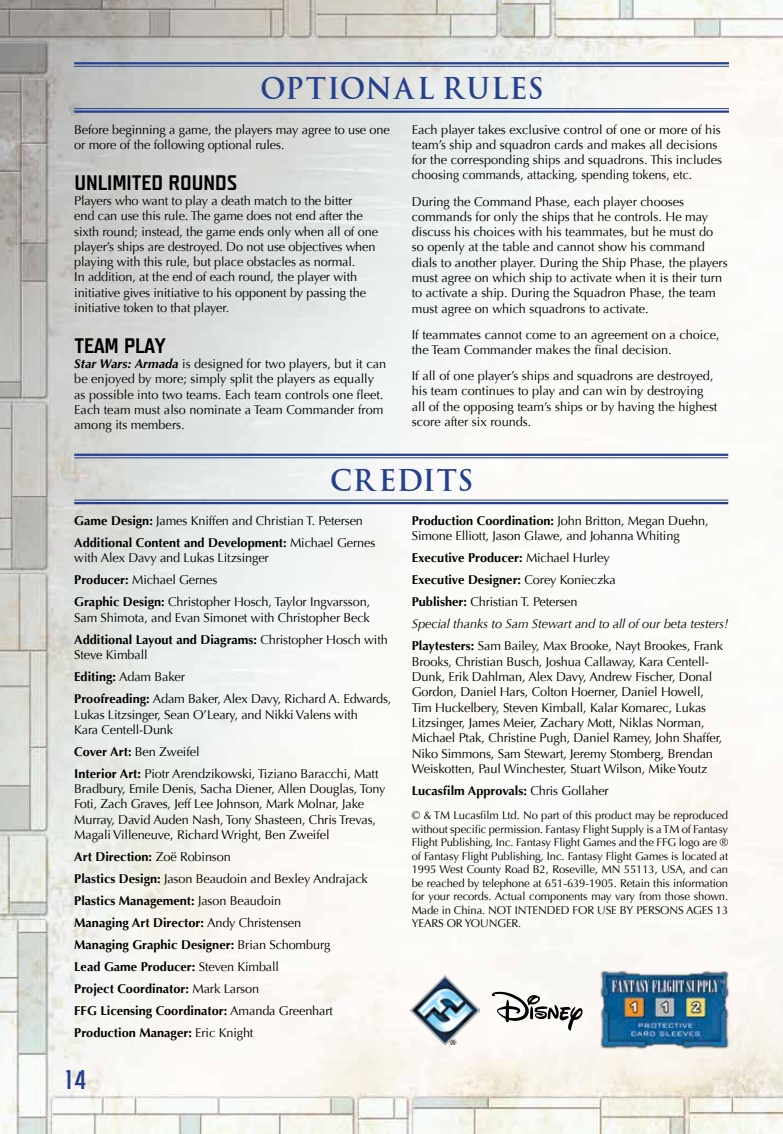
<style>
.page{position:relative;width:783px;height:1134px;background:#fff}
.page>*{position:absolute;margin:0;border:0;box-sizing:border-box;transform-origin:0 0}
.t1{font:30px "Revenger Light BB";color:#25408f}
.t2{font:22.5px "EPISODE I";letter-spacing:.125em;color:#25408f}
.t3{font:21px "Teuton Fett";color:#000}
.t4{font:12.75px/15.3px "Optima";letter-spacing:-.01em;color:#000}
.t5{font:700 12.75px/22px "Optima";color:#000}
.t6{font:11.25px/13.5px "Optima";letter-spacing:-.01em;color:#000;text-align:justify}
.s1{font-weight:700;font-style:italic}
.s2{font-weight:700}
.s3{font-weight:400}
.s4{font-style:italic}
</style>
<div class="page">
<img style="left:0;top:0;width:783px;height:1134px">
<hr style="left:74px;top:62px;width:655px;height:2px;background:#25408f">
<hr style="left:74px;top:66px;width:655px;height:1px;background:#25408f">
<hr style="left:74px;top:108px;width:655px;height:1px;background:#25408f">
<hr style="left:74px;top:110px;width:655px;height:3px;background:#25408f">
<hr style="left:74px;top:454px;width:654px;height:2px;background:#25408f">
<hr style="left:74px;top:457px;width:654px;height:1px;background:#25408f">
<hr style="left:74px;top:500px;width:654px;height:1px;background:#25408f">
<hr style="left:74px;top:502px;width:654px;height:2px;background:#25408f">
<svg style="left:492px;top:990px;width:91px;height:41px"></svg>
<img style="left:410px;top:975px;width:70px;height:69px">
<img style="left:594px;top:965px;width:141px;height:90px">
<h2 class="t2" style="left:262px;top:79px;width:282px">OPTIONAL RULES</h2>
<p class="t4" style="left:74px;top:122px;width:317px">Before beginning a game, the players may agree to use one or more of the following optional rules.</p>
<h3 class="t3" style="left:74px;top:172px;width:164px">UNLIMITED ROUNDS</h3>
<p class="t4" style="left:74px;top:193px;width:305px">Players who want to play a death match to the bitter<br>end can use this rule. The game does not end after the sixth round; instead, the game ends only when all of one player’s ships are destroyed. Do not use objectives when playing with this rule, but place obstacles as normal.<br>In addition, at the end of each round, the player with initiative gives initiative to his opponent by passing the initiative token to that player.</p>
<h3 class="t3" style="left:74px;top:335px;width:93px">TEAM PLAY</h3>
<p class="t4" style="left:74px;top:356px;width:313px"><span class="s1">Star Wars: Armada</span> is designed for two players, but it can be enjoyed by more; simply split the players as equally as possible into two teams. Each team controls one fleet.<br>Each team must also nominate a Team Commander from among its members.</p>
<p class="t4" style="left:412px;top:122px;width:312px">Each player takes exclusive control of one or more of his team’s ship and squadron cards and makes all decisions for the corresponding ships and squadrons. This includes choosing commands, attacking, spending tokens, etc.</p>
<p class="t4" style="left:412px;top:194px;width:318px">During the Command Phase, each player chooses commands for only the ships that he controls. He may discuss his choices with his teammates, but he must do so openly at the table and cannot show his command dials to another player. During the Ship Phase, the players must agree on which ship to activate when it is their turn to activate a ship. During the Squadron Phase, the team must agree on which squadrons to activate.</p>
<p class="t4" style="left:412px;top:327px;width:309px">If teammates cannot come to an agreement on a choice, the Team Commander makes the final decision.</p>
<p class="t4" style="left:412px;top:368px;width:307px">If all of one player’s ships and squadrons are destroyed, his team continues to play and can win by destroying all of the opposing team’s ships or by having the highest score after six rounds.</p>
<h2 class="t2" style="left:331px;top:470px;width:142px">CREDITS</h2>
<p class="t4" style="left:74px;top:510px;width:303px;line-height:22px"><span class="s2">Game Design:</span> James Kniffen and Christian T. Petersen<br><span class="s2">Additional Content and Development:</span> Michael Gernes</p>
<p class="t4" style="left:74px;top:547px;width:297px;line-height:22px">with Alex Davy and Lukas Litzsinger<br><span class="s2">Producer:</span> Michael Gernes<br><span class="s2">Graphic Design:</span> Christopher Hosch, Taylor Ingvarsson,</p>
<p class="t4" style="left:74px;top:607px;width:315px;line-height:22px">Sam Shimota, and Evan Simonet with Christopher Beck<br><span class="s2">Additional Layout and Diagrams:</span> Christopher Hosch with</p>
<p class="t4" style="left:74px;top:644px;width:319px;line-height:22px">Steve Kimball<br><span class="s2">Editing:</span> Adam Baker<br><span class="s2">Proofreading:</span> Adam Baker, Alex Davy, Richard A. Edwards,</p>
<p class="t4" style="left:74px;top:707px;width:285px">Lukas Litzsinger, Sean O’Leary, and Nikki Valens with<br>Kara Centell-Dunk</p>
<p class="t4" style="left:74px;top:741px;width:306px;line-height:22px"><span class="s2">Cover Art:</span> Ben Zweifel<br><span class="s2">Interior Art:</span> Piotr Arendzikowski, Tiziano Baracchi, Matt</p>
<p class="t4" style="left:74px;top:781px;width:313px">Bradbury, Emile Denis, Sacha Diener, Allen Douglas, Tony Foti, Zach Graves, Jeff Lee Johnson, Mark Molnar, Jake Murray, David Auden Nash, Tony Shasteen, Chris Trevas, Magali Villeneuve, Richard Wright, Ben Zweifel</p>
<p class="t5" style="left:74px;top:846px;width:295px">Art Direction: <span class="s3">Zoë Robinson<br></span>Plastics Design: <span class="s3">Jason Beaudoin and Bexley Andrajack </span>Plastics Management: <span class="s3">Jason Beaudoin<br></span>Managing Art Director: <span class="s3">Andy Christensen<br></span>Managing Graphic Designer: <span class="s3">Brian Schomburg<br></span>Lead Game Producer: <span class="s3">Steven Kimball<br></span>Project Coordinator: <span class="s3">Mark Larson<br></span>FFG Licensing Coordinator: <span class="s3">Amanda Greenhart </span>Production Manager: <span class="s3">Eric Knight</span></p>
<p class="t4" style="left:412px;top:513px;width:299px"><span class="s2">Production Coordination:</span> John Britton, Megan Duehn,<br>Simone Elliott, Jason Glawe, and Johanna Whiting</p>
<p class="t4" style="left:412px;top:547px;width:318px;line-height:22px"><span class="s2">Executive Producer:</span> Michael Hurley<br><span class="s2">Executive Designer:</span> Corey Konieczka<br><span class="s2">Publisher:</span> Christian T. Petersen<br><span class="s4">Special thanks to Sam Stewart and to all of our beta testers!<br></span><span class="s2">Playtesters:</span> Sam Bailey, Max Brooke, Nayt Brookes, Frank</p>
<p class="t4" style="left:412px;top:654px;width:312px">Brooks, Christian Busch, Joshua Callaway, Kara Centell-Dunk, Erik Dahlman, Alex Davy, Andrew Fischer, Donal Gordon, Daniel Hars, Colton Hoerner, Daniel Howell, Tim Huckelbery, Steven Kimball, Kalar Komarec, Lukas Litzsinger, James Meier, Zachary Mott, Niklas Norman, Michael Ptak, Christine Pugh, Daniel Ramey, John Shaffer, Niko Simmons, Sam Stewart, Jeremy Stomberg, Brendan Weiskotten, Paul Winchester, Stuart Wilson, Mike Youtz</p>
<p class="t5" style="left:412px;top:780px;width:199px">Lucasfilm Approvals: <span class="s3">Chris Gollaher</span></p>
<p class="t6" style="left:412px;top:809px;width:318px">© &amp; TM Lucasfilm Ltd. No part of this product may be reproduced without specific permission. Fantasy Flight Supply is a TM of Fantasy Flight Publishing, Inc. Fantasy Flight Games and the FFG logo are ® of Fantasy Flight Publishing, Inc. Fantasy Flight Games is located at 1995 West County Road B2, Roseville, MN 55113, USA, and can be reached by telephone at 651-639-1905. Retain this information for your records. Actual components may vary from those shown.<br>Made in China. NOT INTENDED FOR USE BY PERSONS AGES 13<br>YEARS OR YOUNGER.</p>
<h1 class="t1" style="left:66px;top:1065px;width:22px">14</h1>
</div>
